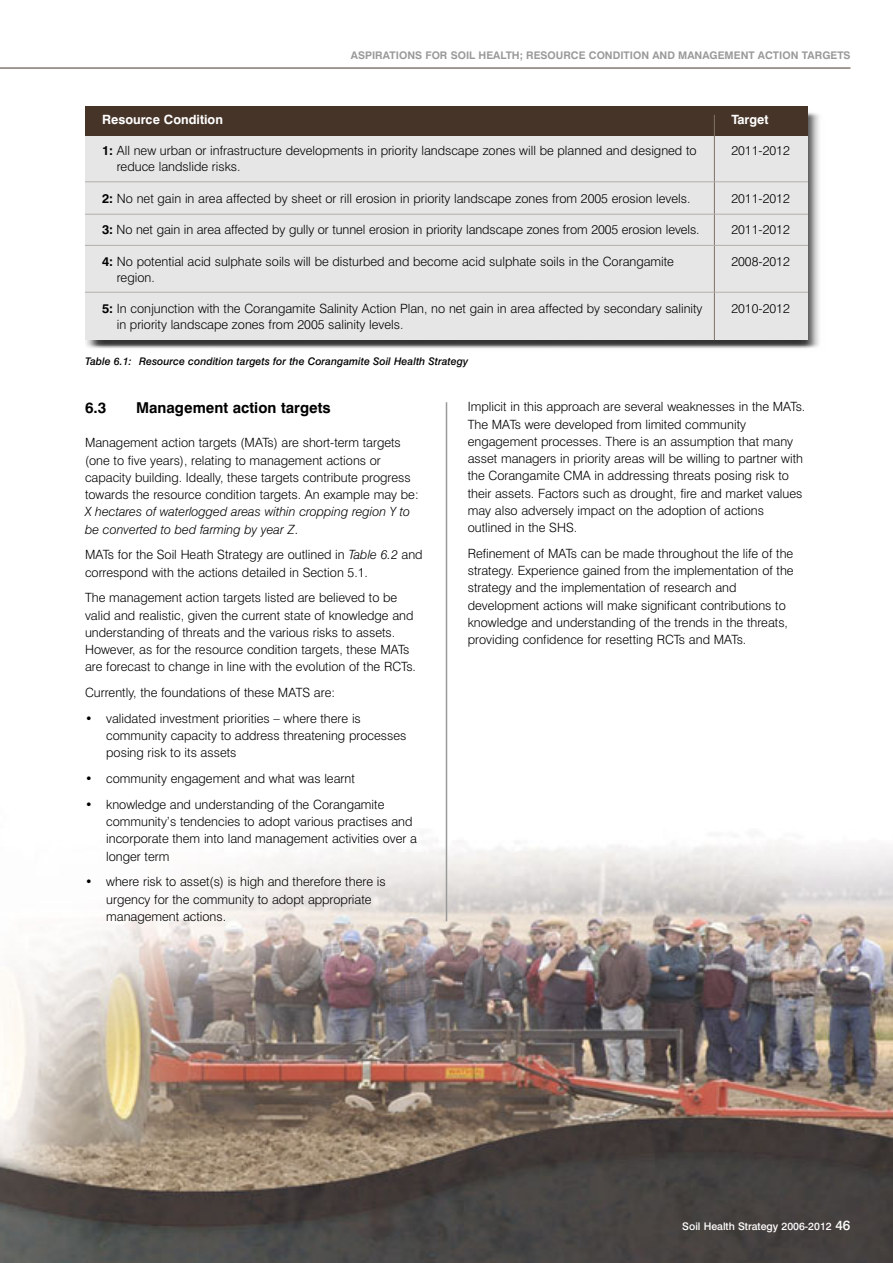
<style>
.page{position:relative;width:893px;height:1263px;background:#fff}
.page>*{position:absolute;margin:0;border:0;box-sizing:border-box;transform-origin:0 0}
.t1{font:700 15px "Swiss 721 BT";color:#000}
.t2{font:300 12.75px/17.2px "Swiss 721 BT";color:#000}
.t3{font:italic 300 12.75px/17.2px "Swiss 721 BT";color:#000}
.t4{font:700 12.75px "Swiss 721 BT";color:#fff}
.t5{font:700 10.5px "Swiss 721 BT";color:#999}
.t6{font:italic 500 10.5px "Swiss 721 BT";color:#000}
.t7{font:500 10.5px "Swiss 721 BT";color:#fff}
.s1{font-weight:700}
.s2{font-style:italic}
.s3{font-size:13.5px}
</style>
<div class="page">
<img style="left:0;top:67px;width:893px;height:1196px">
<hr style="left:0;top:68px;width:850px;height:1px;background:#473428">
<hr style="left:446px;top:402px;width:1px;height:519px;background:#999">
<img style="left:85px;top:106px;width:744px;height:247px">
<div style="left:85px;top:106px;width:723px;height:234px;background:#e6e6e6"></div>
<div style="left:85px;top:106px;width:723px;height:30px;background:#473428"></div>
<hr style="left:714px;top:115px;width:1px;height:225px;background:#7e7169">
<hr style="left:85px;top:181px;width:723px;height:1px;background:#b5aea9">
<hr style="left:85px;top:214px;width:723px;height:1px;background:#b5aea9">
<hr style="left:85px;top:292px;width:723px;height:1px;background:#b5aea9">
<hr style="left:85px;top:245px;width:723px;height:1px;background:#b5aea9">
<p class="t5" style="left:351px;top:51px;width:501px">ASPIRATIONS FOR SOIL HEALTH; RESOURCE CONDITION AND MANAGEMENT ACTION TARGETS</p>
<p class="t4" style="left:102px;top:115px;width:122px">Resource Condition</p>
<p class="t2" style="left:117px;top:144px;width:581px;line-height:15.8px;text-indent:-15px"><span class="s1">1:</span> All new urban or infrastructure developments in priority landscape zones will be planned and designed to reduce landslide risks.</p>
<p class="t2" style="left:102px;top:191px;width:590px"><span class="s1">2:</span> No net gain in area affected by sheet or rill erosion in priority landscape zones from 2005 erosion levels.</p>
<p class="t2" style="left:102px;top:222px;width:599px"><span class="s1">3:</span> No net gain in area affected by gully or tunnel erosion in priority landscape zones from 2005 erosion levels.</p>
<p class="t2" style="left:117px;top:255px;width:559px;line-height:15.8px;text-indent:-15px"><span class="s1">4:</span> No potential acid sulphate soils will be disturbed and become acid sulphate soils in the Corangamite region.</p>
<p class="t2" style="left:117px;top:302px;width:587px;line-height:15.8px;text-indent:-15px"><span class="s1">5:</span> In conjunction with the Corangamite Salinity Action Plan, no net gain in area affected by secondary salinity in priority landscape zones from 2005 salinity levels.</p>
<p class="t6" style="left:85px;top:357px;width:385px">Table 6.1: Resource condition targets for the Corangamite Soil Health Strategy</p>
<p class="t4" style="left:731px;top:115px;width:39px">Target</p>
<p class="t2" style="left:731px;top:144px;width:60px">2011-2012</p>
<p class="t2" style="left:731px;top:191px;width:60px">2011-2012</p>
<p class="t2" style="left:731px;top:222px;width:60px">2011-2012</p>
<p class="t2" style="left:731px;top:254px;width:60px">2008-2012</p>
<p class="t2" style="left:731px;top:301px;width:60px">2010-2012</p>
<p class="t1" style="left:85px;top:402px;width:23px">6.3</p>
<p class="t1" style="left:136px;top:402px;width:196px">Management action targets</p>
<p class="t2" style="left:85px;top:435px;width:335px">Management action targets (MATs) are short-term targets (one to five years), relating to management actions or capacity building. Ideally, these targets contribute progress towards the resource condition targets. An example may be:</p>
<p class="t3" style="left:85px;top:504px;width:327px">X hectares of waterlogged areas within cropping region Y to be converted to bed farming by year Z.</p>
<p class="t2" style="left:85px;top:547px;width:339px">MATs for the Soil Heath Strategy are outlined in <span class="s2">Table 6.2</span> and correspond with the actions detailed in Section 5.1.</p>
<p class="t2" style="left:85px;top:590px;width:332px">The management action targets listed are believed to be valid and realistic, given the current state of knowledge and understanding of threats and the various risks to assets.<br>However, as for the resource condition targets, these MATs are forecast to change in line with the evolution of the RCTs.</p>
<p class="t2" style="left:85px;top:685px;width:252px">Currently, the foundations of these MATS are:</p>
<p class="t2" style="left:106px;top:711px;width:302px;text-indent:-21px">• validated investment priorities – where there is community capacity to address threatening processes posing risk to its assets</p>
<p class="t2" style="left:85px;top:771px;width:271px">• community engagement and what was learnt</p>
<p class="t2" style="left:106px;top:797px;width:312px;text-indent:-21px">• knowledge and understanding of the Corangamite community’s tendencies to adopt various practises and incorporate them into land management activities over a longer term</p>
<p class="t2" style="left:106px;top:874px;width:281px;text-indent:-21px">• where risk to asset(s) is high and therefore there is urgency for the community to adopt appropriate management actions.</p>
<p class="t2" style="left:468px;top:399px;width:339px">Implicit in this approach are several weaknesses in the MATs.<br>The MATs were developed from limited community engagement processes. There is an assumption that many asset managers in priority areas will be willing to partner with the Corangamite CMA in addressing threats posing risk to their assets. Factors such as drought, fire and market values may also adversely impact on the adoption of actions outlined in the SHS.</p>
<p class="t2" style="left:468px;top:546px;width:327px">Refinement of MATs can be made throughout the life of the strategy. Experience gained from the implementation of the strategy and the implementation of research and development actions will make significant contributions to knowledge and understanding of the trends in the threats, providing confidence for resetting RCTs and MATs.</p>
<p class="t7" style="left:682px;top:1222px;width:170px">Soil Health Strategy 2006-2012 <span class="s3">46</span></p>
</div>
